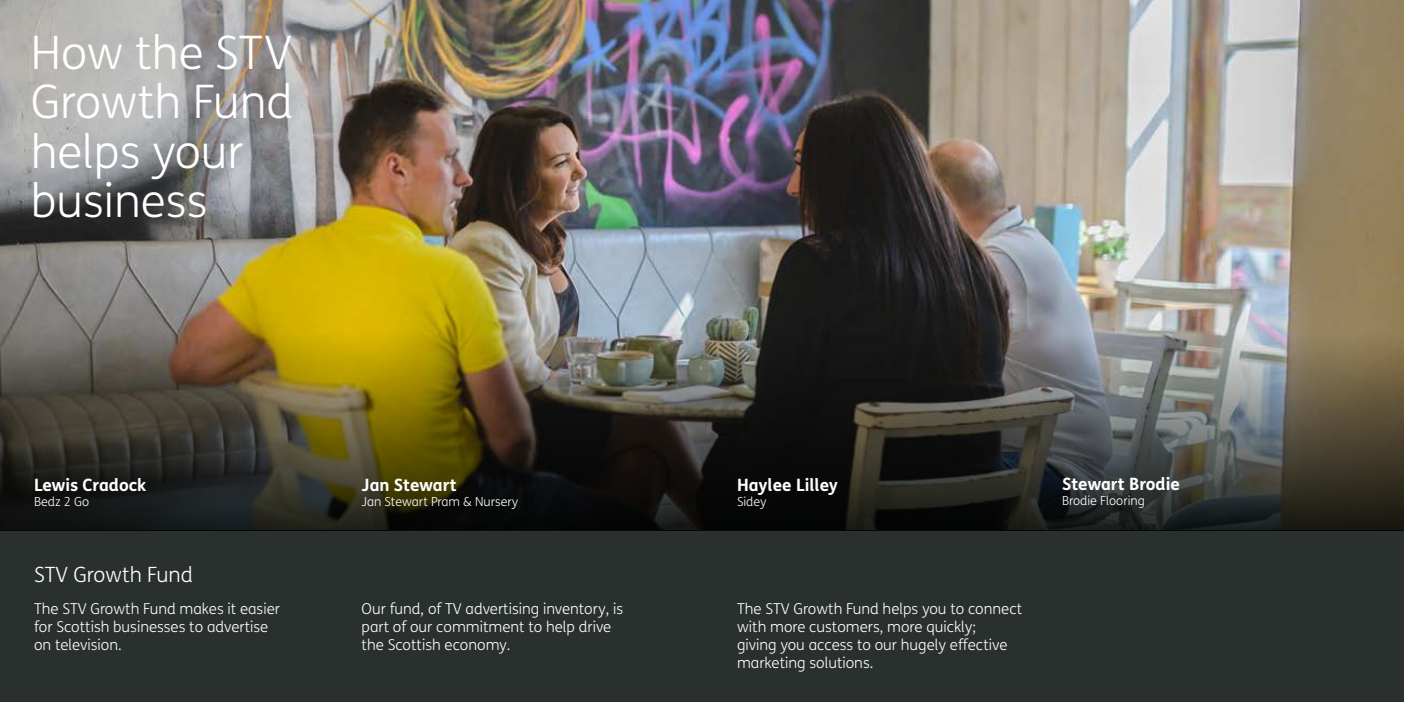
<style>
.page{position:relative;width:1404px;height:702px;background:#fff}
.page>*{position:absolute;margin:0;border:0;box-sizing:border-box;transform-origin:0 0}
.t1{font:300 46.2px/49.5px "FS Me";color:#fff}
.t2{font:300 21px "FS Me";color:#fff}
.t3{font:700 17.1px "FS Me";color:#fff}
.t4{font:300 15px/18px "FS Me";color:#fff}
.t5{font:300 12.45px "FS Me";color:#fff}
</style>
<div class="page">
<img style="left:0;top:0;width:1403px;height:334px">
<div style="left:0;top:530px;width:1403px;height:172px;background:#29302e"></div>
<img style="left:0;top:334px;width:1403px;height:196px">
<p class="t1" style="left:31px;top:26px;width:264px">How the STV<br>Growth Fund helps your business</p>
<p class="t3" style="left:34px;top:471px;width:114px">Lewis Cradock</p>
<p class="t5" style="left:34px;top:493px;width:57px">Bedz 2 Go</p>
<p class="t3" style="left:361px;top:471px;width:96px">Jan Stewart</p>
<p class="t5" style="left:361px;top:493px;width:158px">Jan Stewart Pram &amp; Nursery</p>
<p class="t2" style="left:34px;top:560px;width:160px">STV Growth Fund</p>
<p class="t4" style="left:34px;top:599px;width:247px">The STV Growth Fund makes it easier for Scottish businesses to advertise on television.</p>
<p class="t4" style="left:361px;top:599px;width:263px">Our fund, of TV advertising inventory, is part of our commitment to help drive the Scottish economy.</p>
<p class="t3" style="left:737px;top:471px;width:102px">Haylee Lilley</p>
<p class="t5" style="left:737px;top:493px;width:31px">Sidey</p>
<p class="t4" style="left:737px;top:599px;width:287px">The STV Growth Fund helps you to connect with more customers, more quickly;<br>giving you access to our hugely effective marketing solutions.</p>
<p class="t3" style="left:1061px;top:470px;width:119px">Stewart Brodie</p>
<p class="t5" style="left:1061px;top:492px;width:84px">Brodie Flooring</p>
</div>
